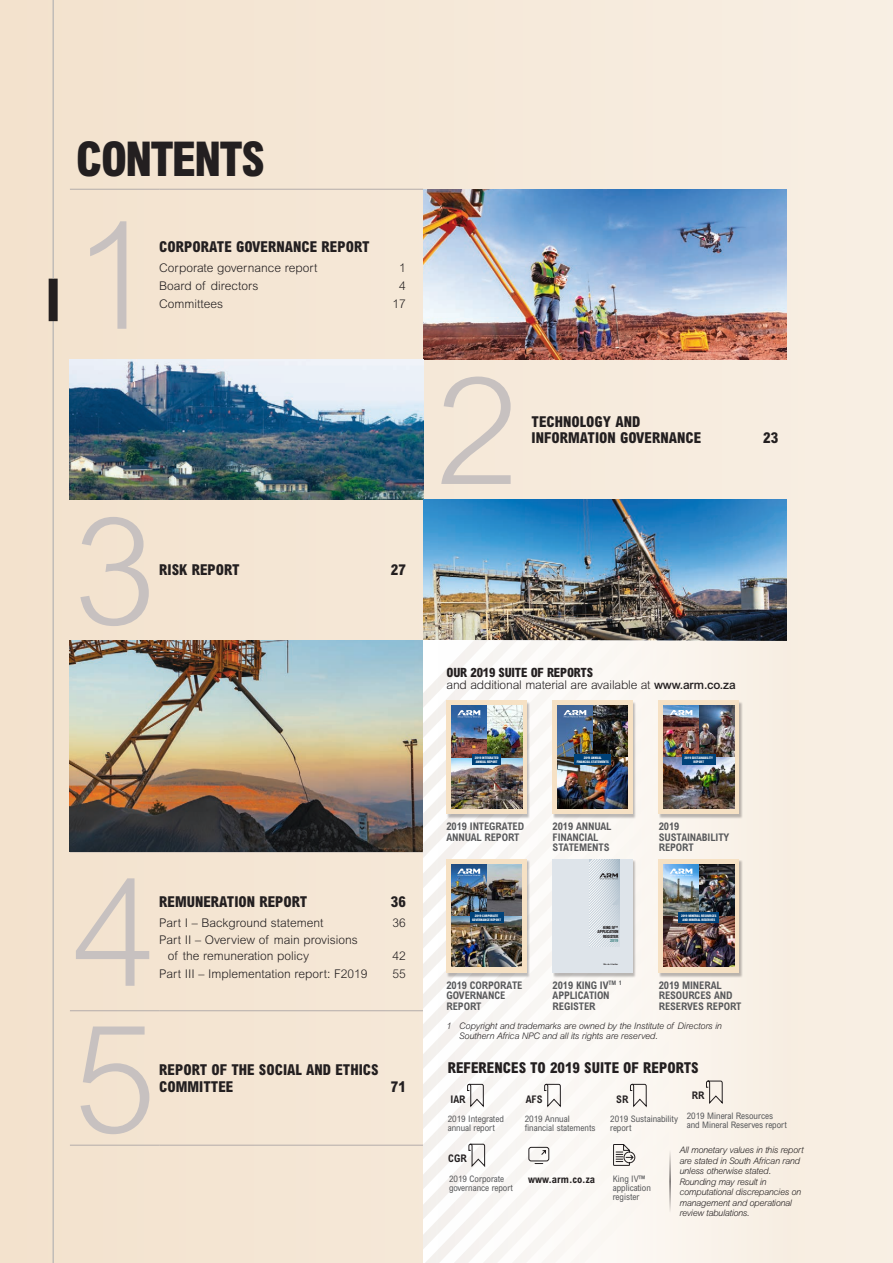
<style>
.page{position:relative;width:893px;height:1263px;background:#fff}
.page>*{position:absolute;margin:0;border:0;box-sizing:border-box;transform-origin:0 0}
.t1{font:300 150px "Arial MT Std";color:#c7c1c0}
.t2{font:800 condensed 48px "Arial MT Std";letter-spacing:-.04em;color:#231f20}
.t3{font:800 condensed 15px/16.5px "Arial MT Std";color:#231f20}
.t4{font:800 condensed 12.75px "Arial MT Std";letter-spacing:-.015em;color:#231f20}
.t5{font:300 12px/15.8px "Arial MT Std";color:#231f20}
.t6{font:700 condensed 10.5px/10.5px "Arial MT Std";letter-spacing:-.01em;color:#57585a}
.t7{font:700 condensed 10.5px "Arial MT Std";color:#231f20}
.t8{font:italic 300 9px/10.5px "Arial MT Std";letter-spacing:-.03em;color:#231f20}
.t9{font:condensed 9px/9px "Arial MT Std";color:#57585a}
.t10{font:800 condensed 4.2px/4.7px "Arial MT Std";letter-spacing:-.04em;color:#231f20;text-align:right}
.t11{font:800 condensed 4.2px "Arial MT Std";color:#498989}
.t12{font:800 condensed 3.3px/3.9px "Arial MT Std";letter-spacing:-.02em;color:#fff;text-align:center}
.t13{font:700 2.1px "Arial MT Std";letter-spacing:-.02em;color:#231f20}
.s1{font-weight:500}
</style>
<div class="page">
<div style="left:0;top:0;width:893px;height:1263px;background:linear-gradient(to right,#f2e2cd,#f8efe4)"></div>
<hr style="left:423px;top:359px;width:108px;height:1px;background:#b3acaa">
<hr style="left:531px;top:359px;width:256px;height:1px;background:#b3acaa">
<hr style="left:70px;top:189px;width:89px;height:1px;background:#b3acaa">
<hr style="left:159px;top:189px;width:264px;height:1px;background:#b3acaa">
<hr style="left:70px;top:1010px;width:89px;height:1px;background:#b3acaa">
<hr style="left:159px;top:1010px;width:264px;height:1px;background:#b3acaa">
<hr style="left:70px;top:1145px;width:89px;height:1px;background:#b3acaa">
<hr style="left:159px;top:1145px;width:264px;height:1px;background:#b3acaa">
<hr style="left:70px;top:852px;width:89px;height:1px;background:#b3acaa">
<hr style="left:159px;top:852px;width:264px;height:1px;background:#b3acaa">
<img style="left:423px;top:189px;width:364px;height:170px">
<img style="left:70px;top:359px;width:353px;height:141px">
<img style="left:423px;top:500px;width:364px;height:140px">
<img style="left:70px;top:640px;width:353px;height:212px">
<div style="left:775px;top:640px;width:15px;height:623px;background:#f7eee2"></div>
<svg style="left:423px;top:640px;width:352px;height:623px"></svg>
<svg style="left:423px;top:640px;width:338px;height:574px"></svg>
<svg style="left:423px;top:640px;width:323px;height:550px"></svg>
<svg style="left:423px;top:640px;width:308px;height:528px"></svg>
<svg style="left:423px;top:640px;width:293px;height:479px"></svg>
<svg style="left:423px;top:640px;width:279px;height:457px"></svg>
<svg style="left:534px;top:1149px;width:13px;height:15px"></svg>
<div style="left:528px;top:1147px;width:21px;height:14px;border:1px solid #231f20;border-radius:2px"></div>
<svg style="left:467px;top:1083px;width:17px;height:25px"></svg>
<svg style="left:706px;top:1080px;width:17px;height:25px"></svg>
<svg style="left:544px;top:1083px;width:17px;height:25px"></svg>
<svg style="left:468px;top:1143px;width:17px;height:25px"></svg>
<svg style="left:630px;top:1083px;width:17px;height:25px"></svg>
<div style="left:553px;top:701px;width:84px;height:118px;background:#231f20;opacity:.3"></div>
<div style="left:553px;top:701px;width:80px;height:113px;background:#f6e1c4"></div>
<img style="left:557px;top:706px;width:71px;height:102px">
<img style="left:557px;top:706px;width:35px;height:51px">
<svg style="left:563px;top:710px;width:23px;height:7px"></svg>
<div style="left:574px;top:754px;width:37px;height:11px;background:#004279"></div>
<div style="left:659px;top:701px;width:84px;height:118px;background:#231f20;opacity:.3"></div>
<svg style="left:659px;top:701px;width:80px;height:113px;fill:#f6e1c4"></svg>
<img style="left:664px;top:706px;width:70px;height:102px">
<img style="left:699px;top:706px;width:35px;height:51px">
<img style="left:664px;top:706px;width:34px;height:51px">
<svg style="left:670px;top:710px;width:23px;height:7px"></svg>
<div style="left:682px;top:754px;width:33px;height:11px;background:#004279"></div>
<div style="left:553px;top:860px;width:84px;height:117px;background:#231f20;opacity:.3"></div>
<div style="left:553px;top:859px;width:80px;height:114px;background:#dee4ea"></div>
<svg style="left:590px;top:859px;width:30px;height:87px"></svg>
<div style="left:659px;top:860px;width:84px;height:117px;background:#231f20;opacity:.3"></div>
<div style="left:659px;top:859px;width:80px;height:113px;background:#f6e1c4"></div>
<img style="left:664px;top:864px;width:70px;height:103px">
<svg style="left:670px;top:869px;width:23px;height:7px"></svg>
<div style="left:679px;top:912px;width:40px;height:11px;background:#004279"></div>
<div style="left:446px;top:701px;width:84px;height:118px;background:#231f20;opacity:.3"></div>
<div style="left:446px;top:860px;width:84px;height:117px;background:#231f20;opacity:.3"></div>
<div style="left:446px;top:859px;width:81px;height:113px;background:#f6e1c4"></div>
<img style="left:451px;top:864px;width:71px;height:103px">
<img style="left:451px;top:864px;width:35px;height:51px">
<svg style="left:457px;top:869px;width:23px;height:7px"></svg>
<div style="left:470px;top:912px;width:33px;height:11px;background:#004279"></div>
<hr style="left:670px;top:1150px;width:1px;height:63px;background:#231f20">
<svg style="left:613px;top:1142px;width:23px;height:24px"></svg>
<div style="left:446px;top:701px;width:81px;height:113px;background:#f6e1c4"></div>
<img style="left:451px;top:706px;width:71px;height:103px">
<svg style="left:457px;top:710px;width:23px;height:7px"></svg>
<div style="left:473px;top:754px;width:28px;height:11px;background:#004279"></div>
<hr style="left:53px;top:307px;width:1px;height:956px;background:#a8a9ad">
<div style="left:49px;top:279px;width:9px;height:42px;background:#231f20"></div>
<hr style="left:53px;top:0;width:1px;height:279px;background:#a8a9ad">
<h2 class="t2" style="left:76px;top:130px;width:191px">CONTENTS</h2>
<h1 class="t1" style="left:73px;top:191px;width:85px">1</h1>
<h3 class="t3" style="left:159px;top:238px;width:212px">CORPORATE GOVERNANCE REPORT</h3>
<h3 class="t5" style="left:159px;top:260px;width:160px">Corporate governance report</h3>
<h3 class="t5" style="left:399px;top:260px;width:8px">1</h3>
<h3 class="t5" style="left:159px;top:278px;width:101px">Board of directors</h3>
<h3 class="t5" style="left:399px;top:278px;width:8px">4</h3>
<h3 class="t5" style="left:159px;top:295px;width:66px">Committees</h3>
<h3 class="t5" style="left:392px;top:295px;width:15px">17</h3>
<h1 class="t1" style="left:73px;top:486px;width:85px">3</h1>
<h3 class="t3" style="left:159px;top:561px;width:82px">RISK REPORT</h3>
<h3 class="t3" style="left:391px;top:561px;width:16px">27</h3>
<h1 class="t1" style="left:73px;top:848px;width:85px">4</h1>
<h3 class="t3" style="left:159px;top:893px;width:150px">REMUNERATION REPORT</h3>
<h3 class="t3" style="left:391px;top:893px;width:16px">36</h3>
<h3 class="t5" style="left:159px;top:914px;width:166px">Part I – Background statement</h3>
<h3 class="t5" style="left:392px;top:914px;width:15px">36</h3>
<h3 class="t5" style="left:168px;top:932px;width:192px;text-indent:-9px">Part II – Overview of main provisions of the remuneration policy</h3>
<h3 class="t5" style="left:393px;top:948px;width:15px">42</h3>
<h3 class="t5" style="left:159px;top:966px;width:210px">Part III – Implementation report: F2019</h3>
<h3 class="t5" style="left:393px;top:966px;width:15px">55</h3>
<h1 class="t1" style="left:73px;top:994px;width:85px">5</h1>
<h3 class="t3" style="left:159px;top:1061px;width:221px">REPORT OF THE SOCIAL AND ETHICS<br>COMMITTEE</h3>
<h3 class="t3" style="left:391px;top:1078px;width:16px">71</h3>
<h1 class="t1" style="left:436px;top:346px;width:85px">2</h1>
<h3 class="t3" style="left:531px;top:413px;width:171px">TECHNOLOGY AND<br>INFORMATION GOVERNANCE</h3>
<h3 class="t3" style="left:763px;top:429px;width:17px">23</h3>
<h3 class="t4" style="left:446px;top:664px;width:148px">OUR 2019 SUITE OF REPORTS</h3>
<h3 class="t5" style="left:446px;top:676px;width:291px">and additional material are available at <span class="s1">www.arm.co.za</span></h3>
<p class="t12" style="left:475px;top:756px;width:25px;text-align:left">2019 INTEGRATED<br>ANNUAL REPORT</p>
<p class="t12" style="left:577px;top:755px;width:34px">2019 ANNUAL<br>FINANCIAL STATEMENTS</p>
<p class="t12" style="left:684px;top:755px;width:30px">2019 SUSTAINABILITY<br>REPORT</p>
<p class="t6" style="left:446px;top:821px;width:79px">2019 INTEGRATED<br>ANNUAL REPORT</p>
<p class="t6" style="left:553px;top:821px;width:60px">2019 ANNUAL<br>FINANCIAL<br>STATEMENTS</p>
<p class="t6" style="left:659px;top:821px;width:72px">2019<br>SUSTAINABILITY<br>REPORT</p>
<p class="t12" style="left:472px;top:914px;width:30px">2019 CORPORATE<br>GOVERNANCE REPORT</p>
<p class="t12" style="left:681px;top:914px;width:37px">2019 MINERAL RESOURCES<br>AND MINERAL RESERVES</p>
<p class="t10" style="left:598px;top:925px;width:22px">KING IV™<br>APPLICATION<br>REGISTER</p>
<p class="t11" style="left:610px;top:938px;width:9px">2019</p>
<p class="t13" style="left:604px;top:962px;width:16px">We do it better</p>
<p class="t6" style="left:446px;top:980px;width:77px">2019 CORPORATE<br>GOVERNANCE<br>REPORT</p>
<p class="t6" style="left:553px;top:980px;width:71px">2019 KING IV<sup>TM</sup> <sup>1<br></sup>APPLICATION<br>REGISTER</p>
<p class="t6" style="left:659px;top:980px;width:84px">2019 MINERAL<br>RESOURCES AND<br>RESERVES REPORT</p>
<p class="t8" style="left:459px;top:1020px;width:264px;text-indent:-13px">1 Copyright and trademarks are owned by the Institute of Directors in<br>Southern Africa NPC and all its rights are reserved.</p>
<h3 class="t3" style="left:448px;top:1059px;width:252px">REFERENCES TO 2019 SUITE OF REPORTS</h3>
<p class="t7" style="left:450px;top:1093px;width:17px">IAR</p>
<p class="t7" style="left:526px;top:1093px;width:18px">AFS</p>
<p class="t7" style="left:616px;top:1093px;width:14px">SR</p>
<p class="t7" style="left:692px;top:1089px;width:14px">RR</p>
<p class="t9" style="left:448px;top:1114px;width:58px">2019 Integrated annual report</p>
<p class="t7" style="left:448px;top:1152px;width:20px">CGR</p>
<p class="t9" style="left:449px;top:1174px;width:65px">2019 Corporate governance report</p>
<p class="t9" style="left:525px;top:1114px;width:72px">2019 Annual financial statements</p>
<p class="t7" style="left:528px;top:1173px;width:68px">www.arm.co.za</p>
<p class="t9" style="left:610px;top:1114px;width:69px">2019 Sustainability report</p>
<p class="t9" style="left:687px;top:1111px;width:102px">2019 Mineral Resources and Mineral Reserves report</p>
<p class="t9" style="left:613px;top:1174px;width:40px">King IV™ application register</p>
<p class="t8" style="left:679px;top:1145px;width:126px">All monetary values in this report are stated in South African rand unless otherwise stated.<br>Rounding may result in computational discrepancies on management and operational review tabulations.</p>
</div>
